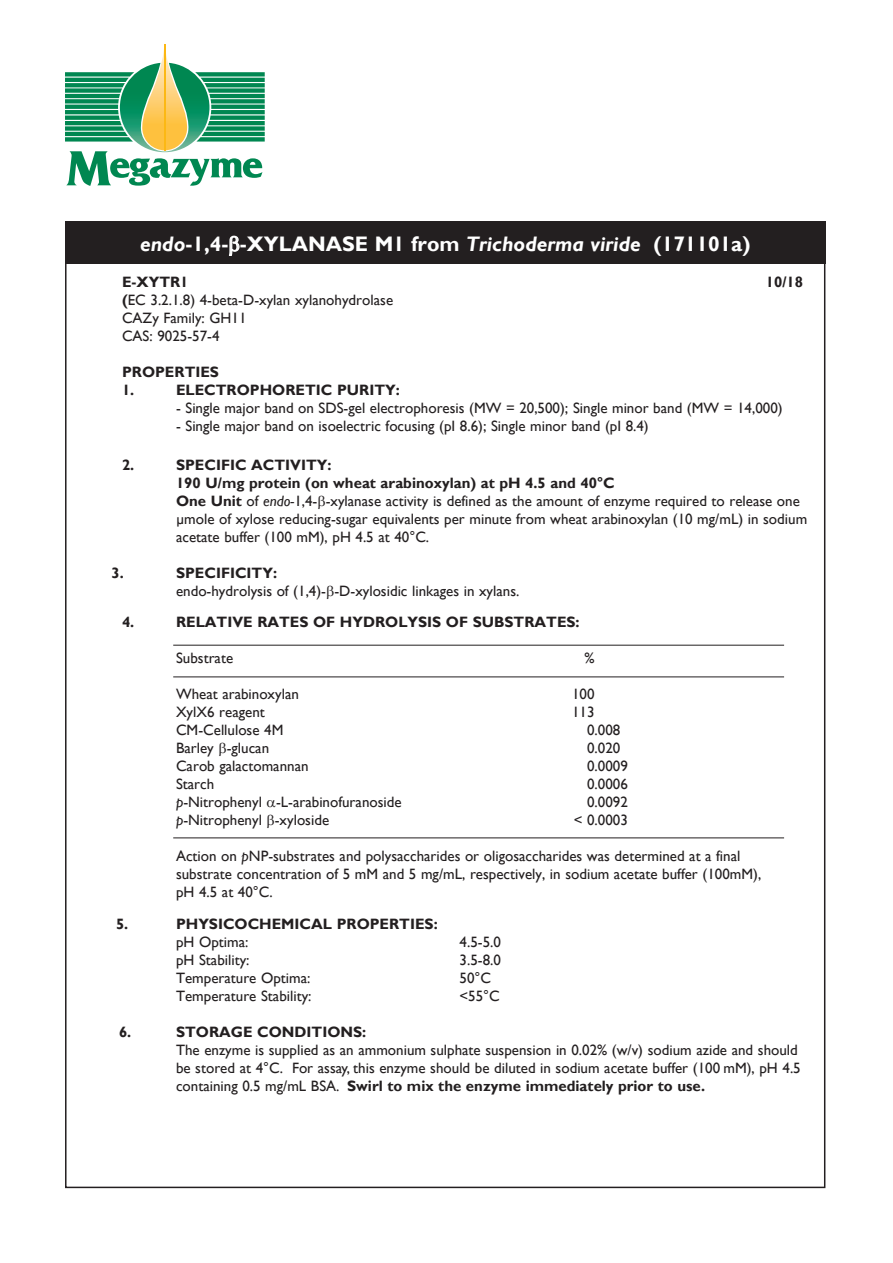
<style>
.page{position:relative;width:893px;height:1263px;background:#fff}
.page>*{position:absolute;margin:0;border:0;box-sizing:border-box;transform-origin:0 0}
.t1{font:700 21px "Gill Sans";color:#fff}
.t2{font:15px/18px "Gill Sans";color:#231f20}
.t3{font:700 15px "Gill Sans";color:#231f20}
.s1{font-style:italic}
.s2{font-weight:700}
</style>
<div class="page">
<div style="left:65px;top:221px;width:760px;height:43px;background:#231f20"></div>
<hr style="left:173px;top:645px;width:611px;height:1px;background:#231f20">
<hr style="left:173px;top:676px;width:611px;height:1px;background:#231f20">
<hr style="left:173px;top:837px;width:611px;height:1px;background:#231f20">
<svg style="left:65px;top:44px;width:200px;height:142px"></svg>
<hr style="left:164px;top:44px;width:1px;height:106px;background:#fcb814">
<svg style="left:229px;top:235px;width:11px;height:21px"></svg>
<p class="t1" style="left:140px;top:231px;width:612px"><span class="s1">endo</span>-1,4- -XYLANASE M1 from <span class="s1">Trichoderma viride</span> (171101a)</p>
<p class="t3" style="left:122px;top:273px;width:68px">E-XYTR1</p>
<p class="t3" style="left:766px;top:273px;width:39px">10/18</p>
<p class="t2" style="left:122px;top:291px;width:273px"><span class="s2">(</span>EC 3.2.1.8) 4-beta-D-xylan xylanohydrolase</p>
<p class="t2" style="left:122px;top:309px;width:126px">CAZy Family: GH11</p>
<p class="t2" style="left:122px;top:327px;width:99px">CAS: 9025-57-4</p>
<p class="t3" style="left:122px;top:363px;width:99px">PROPERTIES</p>
<p class="t3" style="left:122px;top:381px;width:14px">1.</p>
<p class="t3" style="left:176px;top:381px;width:225px">ELECTROPHORETIC PURITY:</p>
<p class="t2" style="left:176px;top:399px;width:608px">- Single major band on SDS-gel electrophoresis (MW = 20,500); Single minor band (MW = 14,000)</p>
<p class="t2" style="left:176px;top:417px;width:474px">- Single major band on isoelectric focusing (pI 8.6); Single minor band (pI 8.4)</p>
<p class="t3" style="left:122px;top:456px;width:14px">2.</p>
<p class="t3" style="left:176px;top:456px;width:157px">SPECIFIC ACTIVITY:</p>
<p class="t3" style="left:176px;top:474px;width:440px">190 U/mg protein (on wheat arabinoxylan) at pH 4.5 and 40°C</p>
<p class="t2" style="left:176px;top:492px;width:633px"><span class="s2">One Unit</span> of <span class="s1">endo-</span>1,4- -xylanase activity is defined as the amount of enzyme required to release one µmole of xylose reducing-sugar equivalents per minute from wheat arabinoxylan (10 mg/mL) in sodium acetate buffer (100 mM), pH 4.5 at 40°C.</p>
<p class="t3" style="left:112px;top:564px;width:14px">3.</p>
<p class="t3" style="left:176px;top:564px;width:103px">SPECIFICITY:</p>
<p class="t2" style="left:176px;top:582px;width:345px">endo-hydrolysis of (1,4)- -D-xylosidic linkages in xylans.</p>
<p class="t3" style="left:122px;top:613px;width:14px">4.</p>
<p class="t3" style="left:176px;top:613px;width:405px">RELATIVE RATES OF HYDROLYSIS OF SUBSTRATES:</p>
<p class="t2" style="left:176px;top:650px;width:59px">Substrate</p>
<p class="t2" style="left:584px;top:650px;width:12px">%</p>
<p class="t2" style="left:176px;top:686px;width:124px">Wheat arabinoxylan</p>
<p class="t2" style="left:572px;top:686px;width:24px">100</p>
<p class="t2" style="left:176px;top:704px;width:90px">XylX6 reagent</p>
<p class="t2" style="left:572px;top:704px;width:24px">113</p>
<p class="t2" style="left:176px;top:722px;width:109px">CM-Cellulose 4M</p>
<p class="t2" style="left:587px;top:722px;width:35px">0.008</p>
<p class="t2" style="left:176px;top:740px;width:95px">Barley -glucan</p>
<p class="t2" style="left:587px;top:740px;width:35px">0.020</p>
<p class="t2" style="left:176px;top:758px;width:134px">Carob galactomannan</p>
<p class="t2" style="left:587px;top:758px;width:42px">0.0009</p>
<p class="t2" style="left:176px;top:776px;width:40px">Starch</p>
<p class="t2" style="left:587px;top:776px;width:42px">0.0006</p>
<p class="t2" style="left:176px;top:794px;width:227px"><span class="s1">p</span>-Nitrophenyl -L-arabinofuranoside</p>
<p class="t2" style="left:587px;top:794px;width:42px">0.0092</p>
<p class="t2" style="left:176px;top:812px;width:155px"><span class="s1">p</span>-Nitrophenyl -xyloside</p>
<p class="t2" style="left:574px;top:812px;width:56px">&lt; 0.0003</p>
<p class="t2" style="left:176px;top:848px;width:587px">Action on <span class="s1">p</span>NP-substrates and polysaccharides or oligosaccharides was determined at a final substrate concentration of 5 mM and 5 mg/mL, respectively, in sodium acetate buffer (100mM), pH 4.5 at 40°C.</p>
<p class="t3" style="left:116px;top:915px;width:14px">5.</p>
<p class="t3" style="left:176px;top:915px;width:263px">PHYSICOCHEMICAL PROPERTIES:</p>
<p class="t2" style="left:176px;top:933px;width:74px">pH Optima:</p>
<p class="t2" style="left:460px;top:933px;width:43px">4.5-5.0</p>
<p class="t2" style="left:176px;top:951px;width:75px">pH Stability:</p>
<p class="t2" style="left:460px;top:951px;width:43px">3.5-8.0</p>
<p class="t2" style="left:176px;top:969px;width:136px">Temperature Optima:</p>
<p class="t2" style="left:460px;top:969px;width:33px">50°C</p>
<p class="t2" style="left:176px;top:987px;width:137px">Temperature Stability:</p>
<p class="t2" style="left:460px;top:987px;width:42px">&lt;55°C</p>
<p class="t3" style="left:119px;top:1023px;width:14px">6.</p>
<p class="t3" style="left:176px;top:1023px;width:192px">STORAGE CONDITIONS:</p>
<p class="t2" style="left:176px;top:1041px;width:626px">The enzyme is supplied as an ammonium sulphate suspension in 0.02% (w/v) sodium azide and should be stored at 4°C. For assay, this enzyme should be diluted in sodium acetate buffer (100 mM), pH 4.5 containing 0.5 mg/mL BSA. <span class="s2">Swirl to mix the enzyme immediately prior to use.</span></p>
</div>
